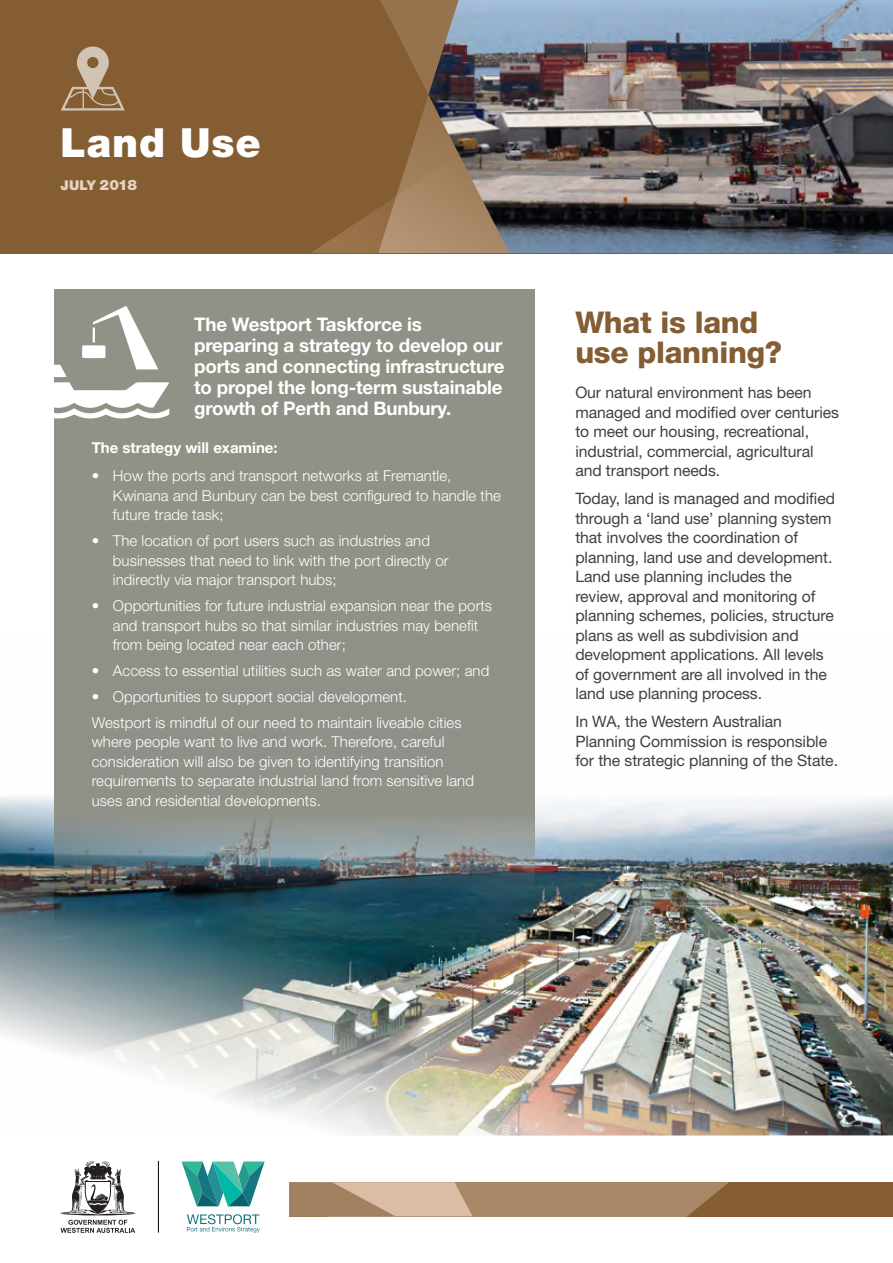
<style>
.page{position:relative;width:893px;height:1263px;background:#fff}
.page>*{position:absolute;margin:0;border:0;box-sizing:border-box;transform-origin:0 0}
.t1{font:900 40.2px "Helvetica Neue";letter-spacing:.02em;color:#fff}
.t2{font:800 30px/30px "Helvetica Neue";letter-spacing:-.01em;color:#845d32}
.t3{font:700 18.75px/21px "Helvetica Neue";letter-spacing:-.01em;color:#fff}
.t4{font:15.75px/19.5px "Helvetica Neue";letter-spacing:-.005em;color:#414042}
.t5{font:300 15px/19.5px "Helvetica Neue";letter-spacing:.005em;color:#fff}
.t6{font:700 15px "Helvetica Neue";color:#fff}
.t7{font:900 13.5px "Helvetica Neue";color:#e6d2c1}
.s1{font-size:14.4px}
</style>
<div class="page">
<img style="left:0;top:636px;width:893px;height:500px">
<div style="left:289px;top:1182px;width:604px;height:34px;background:#845d32"></div>
<svg style="left:289px;top:1182px;width:440px;height:34px;background:#b09070"></svg>
<svg style="left:187px;top:1214px;width:73px;height:19px"></svg>
<svg style="left:182px;top:1161px;width:83px;height:45px"></svg>
<hr style="left:158px;top:1161px;width:1px;height:71px;background:#000">
<svg style="left:61px;top:1161px;width:74px;height:72px"></svg>
<div style="left:55px;top:289px;width:480px;height:640px;background:#909288"></div>
<img style="left:55px;top:821px;width:480px;height:108px">
<div style="left:0;top:0;width:893px;height:253px;background:#845d32"></div>
<svg style="left:380px;top:0;width:48px;height:65px;fill:#96724d"></svg>
<svg style="left:311px;top:65px;width:117px;height:188px"></svg>
<img style="left:428px;top:0;width:465px;height:253px">
<svg style="left:61px;top:46px;width:64px;height:65px"></svg>
<svg style="left:54px;top:306px;width:115px;height:113px"></svg>
<h1 class="t1" style="left:61px;top:119px;width:202px">Land Use</h1>
<h1 class="t7" style="left:61px;top:177px;width:78px">JULY <span class="s1">2018</span></h1>
<p class="t3" style="left:194px;top:314px;width:312px">The Westport Taskforce is preparing a strategy to develop our ports and connecting infrastructure to propel the long-term sustainable growth of Perth and Bunbury.</p>
<p class="t6" style="left:92px;top:439px;width:188px">The strategy will examine:</p>
<p class="t5" style="left:113px;top:466px;width:390px;text-indent:-21px">• How the ports and transport networks at Fremantle,<br>Kwinana and Bunbury can be best configured to handle the future trade task;</p>
<p class="t5" style="left:113px;top:531px;width:337px;text-indent:-21px">• The location of port users such as industries and businesses that need to link with the port directly or indirectly via major transport hubs;</p>
<p class="t5" style="left:113px;top:596px;width:381px;text-indent:-21px">• Opportunities for future industrial expansion near the ports and transport hubs so that similar industries may benefit from being located near each other;</p>
<p class="t5" style="left:92px;top:661px;width:399px">• Access to essential utilities such as water and power; and</p>
<p class="t5" style="left:92px;top:683px;width:371px;line-height:25.8px">• Opportunities to support social development.<br>Westport is mindful of our need to maintain liveable cities</p>
<p class="t5" style="left:92px;top:732px;width:384px">where people want to live and work. Therefore, careful consideration will also be given to identifying transition requirements to separate industrial land from sensitive land uses and residential developments.</p>
<h2 class="t2" style="left:575px;top:307px;width:208px">What is land use planning?</h2>
<p class="t4" style="left:575px;top:383px;width:265px">Our natural environment has been managed and modified over centuries to meet our housing, recreational, industrial, commercial, agricultural and transport needs.</p>
<p class="t4" style="left:575px;top:489px;width:261px">Today, land is managed and modified through a ‘land use’ planning system that involves the coordination of planning, land use and development.<br>Land use planning includes the review, approval and monitoring of planning schemes, policies, structure plans as well as subdivision and development applications. All levels of government are all involved in the land use planning process.</p>
<p class="t4" style="left:575px;top:712px;width:264px">In WA, the Western Australian<br>Planning Commission is responsible for the strategic planning of the State.</p>
</div>
